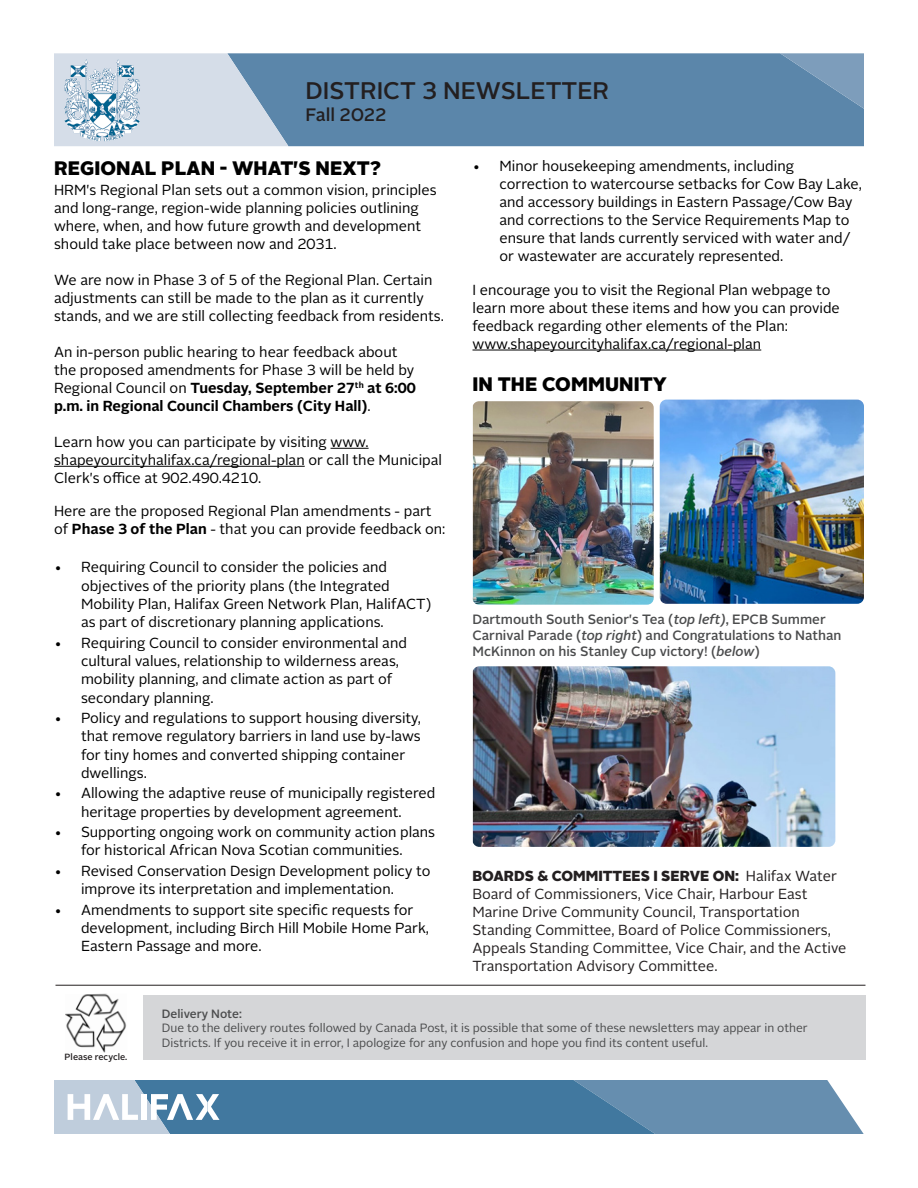
<style>
.page{position:relative;width:918px;height:1188px;background:#fff}
.page>*{position:absolute;margin:0;border:0;box-sizing:border-box;transform-origin:0 0}
.t1{font:500 24px "Alright Sans";color:#231f20}
.Article_-_Title{font:900 19.5px "Alright Sans";letter-spacing:.005em;color:#000}
.t2{font:500 18px "Alright Sans";color:#231f20}
.Article_-_Title-2{font:14.55px/18px "Alright Sans";color:#000}
.Alright_Reg_9_5_12pt{font:14.55px/18px "Alright Sans";color:#231f20}
.Body_Copy{font:500 13.5px/16.2px "Alright Sans";color:#4b4c4d}
.Body_Copy-2{font:12px/14.4px "Alright Sans";color:#4b4c4d}
.Body_Copy-3{font:500 12px "Alright Sans";color:#4b4c4d}
.t3{font:500 9px "Alright Sans";color:#231f20}
.s1{font-weight:700}
.s2{font-style:italic}
.s3{font-weight:900}
</style>
<div class="page">
<div style="left:288px;top:53px;width:576px;height:93px;background:#5b86aa"></div>
<svg style="left:54px;top:53px;width:234px;height:93px"></svg>
<svg style="left:780px;top:53px;width:84px;height:56px"></svg>
<svg style="left:54px;top:1080px;width:810px;height:54px"></svg>
<img style="left:64px;top:59px;width:75px;height:83px">
<div style="left:143px;top:995px;width:723px;height:65px;background:#d5d6d8"></div>
<img style="left:65px;top:994px;width:62px;height:59px">
<hr style="left:56px;top:985px;width:810px;height:1px;background:#231f20">
<hr style="left:472px;top:350px;width:289px;height:1px;background:#000">
<img style="left:473px;top:401px;width:181px;height:204px">
<hr style="left:331px;top:448px;width:38px;height:1px;background:#000">
<hr style="left:54px;top:466px;width:251px;height:1px;background:#000">
<img style="left:660px;top:400px;width:204px;height:204px">
<img style="left:473px;top:666px;width:362px;height:181px">
<p class="t1" style="left:306px;top:74px;width:305px">DISTRICT 3 NEWSLETTER</p>
<p class="t2" style="left:306px;top:102px;width:82px">Fall 2022</p>
<p class="Article_-_Title" style="left:54px;top:154px;width:329px">REGIONAL PLAN - WHAT'S NEXT?</p>
<p class="Article_-_Title-2" style="left:54px;top:181px;width:384px">HRM's Regional Plan sets out a common vision, principles and long-range, region-wide planning policies outlining where, when, and how future growth and development should take place between now and 2031.</p>
<p class="Article_-_Title-2" style="left:54px;top:271px;width:391px">We are now in Phase 3 of 5 of the Regional Plan. Certain adjustments can still be made to the plan as it currently stands, and we are still collecting feedback from residents.</p>
<p class="Article_-_Title-2" style="left:54px;top:343px;width:363px">An in-person public hearing to hear feedback about the proposed amendments for Phase 3 will be held by Regional Council on <span class="s1">Tuesday, September 27</span><sup>th</sup> <span class="s1">at 6:00 p.m. in Regional Council Chambers (City Hall)</span>.</p>
<p class="Article_-_Title-2" style="left:54px;top:433px;width:390px">Learn how you can participate by visiting www. shapeyourcityhalifax.ca/regional-plan or call the Municipal<br>Clerk's office at 902.490.4210.</p>
<p class="Article_-_Title-2" style="left:54px;top:502px;width:393px">Here are the proposed Regional Plan amendments - part of <span class="s1">Phase 3 of the Plan</span> - that you can provide feedback on:</p>
<p class="Article_-_Title-2" style="left:81px;top:558px;width:352px;text-indent:-27px">• Requiring Council to consider the policies and objectives of the priority plans (the Integrated Mobility Plan, Halifax Green Network Plan, HalifACT) as part of discretionary planning applications.</p>
<p class="Article_-_Title-2" style="left:81px;top:634px;width:327px;text-indent:-27px">• Requiring Council to consider environmental and cultural values, relationship to wilderness areas, mobility planning, and climate action as part of secondary planning.</p>
<p class="Article_-_Title-2" style="left:81px;top:709px;width:342px;text-indent:-27px">• Policy and regulations to support housing diversity, that remove regulatory barriers in land use by-laws for tiny homes and converted shipping container dwellings.</p>
<p class="Article_-_Title-2" style="left:54px;top:784px;width:383px;text-align:center">• Allowing the adaptive reuse of municipally registered heritage properties by development agreement.</p>
<p class="Article_-_Title-2" style="left:54px;top:823px;width:383px;text-align:center">• Supporting ongoing work on community action plans for historical African Nova Scotian communities.</p>
<p class="Article_-_Title-2" style="left:81px;top:862px;width:351px;text-indent:-27px">• Revised Conservation Design Development policy to improve its interpretation and implementation.</p>
<p class="Article_-_Title-2" style="left:81px;top:901px;width:350px;text-indent:-27px">• Amendments to support site specific requests for development, including Birch Hill Mobile Home Park,<br>Eastern Passage and more.</p>
<p class="Article_-_Title-2" style="left:500px;top:157px;width:364px;text-indent:-27px">• Minor housekeeping amendments, including correction to watercourse setbacks for Cow Bay Lake, and accessory buildings in Eastern Passage/Cow Bay and corrections to the Service Requirements Map to ensure that lands currently serviced with water and/ or wastewater are accurately represented.</p>
<p class="Article_-_Title-2" style="left:472px;top:281px;width:369px">I encourage you to visit the Regional Plan webpage to learn more about these items and how you can provide feedback regarding other elements of the Plan: www.shapeyourcityhalifax.ca/regional-plan</p>
<p class="Article_-_Title" style="left:472px;top:370px;width:196px">IN THE COMMUNITY</p>
<p class="Body_Copy" style="left:472px;top:611px;width:370px">Dartmouth South Senior's Tea (<span class="s2">top left)</span>, EPCB Summer<br>Carnival Parade (<span class="s2">top right</span>) and Congratulations to Nathan<br>McKinnon on his Stanley Cup victory! (<span class="s2">below</span>)</p>
<p class="Alright_Reg_9_5_12pt" style="left:472px;top:867px;width:375px"><span class="s3">BOARDS &amp; COMMITTEES I SERVE ON:</span> Halifax Water Board of Commissioners, Vice Chair, Harbour East Marine Drive Community Council, Transportation Standing Committee, Board of Police Commissioners, Appeals Standing Committee, Vice Chair, and the Active Transportation Advisory Committee.</p>
<p class="t3" style="left:65px;top:1051px;width:64px">Please recycle.</p>
<p class="Body_Copy-3" style="left:162px;top:1005px;width:81px">Delivery Note:</p>
<p class="Body_Copy-2" style="left:162px;top:1021px;width:647px">Due to the delivery routes followed by Canada Post, it is possible that some of these newsletters may appear in other<br>Districts. If you receive it in error, I apologize for any confusion and hope you find its content useful.</p>
</div>
